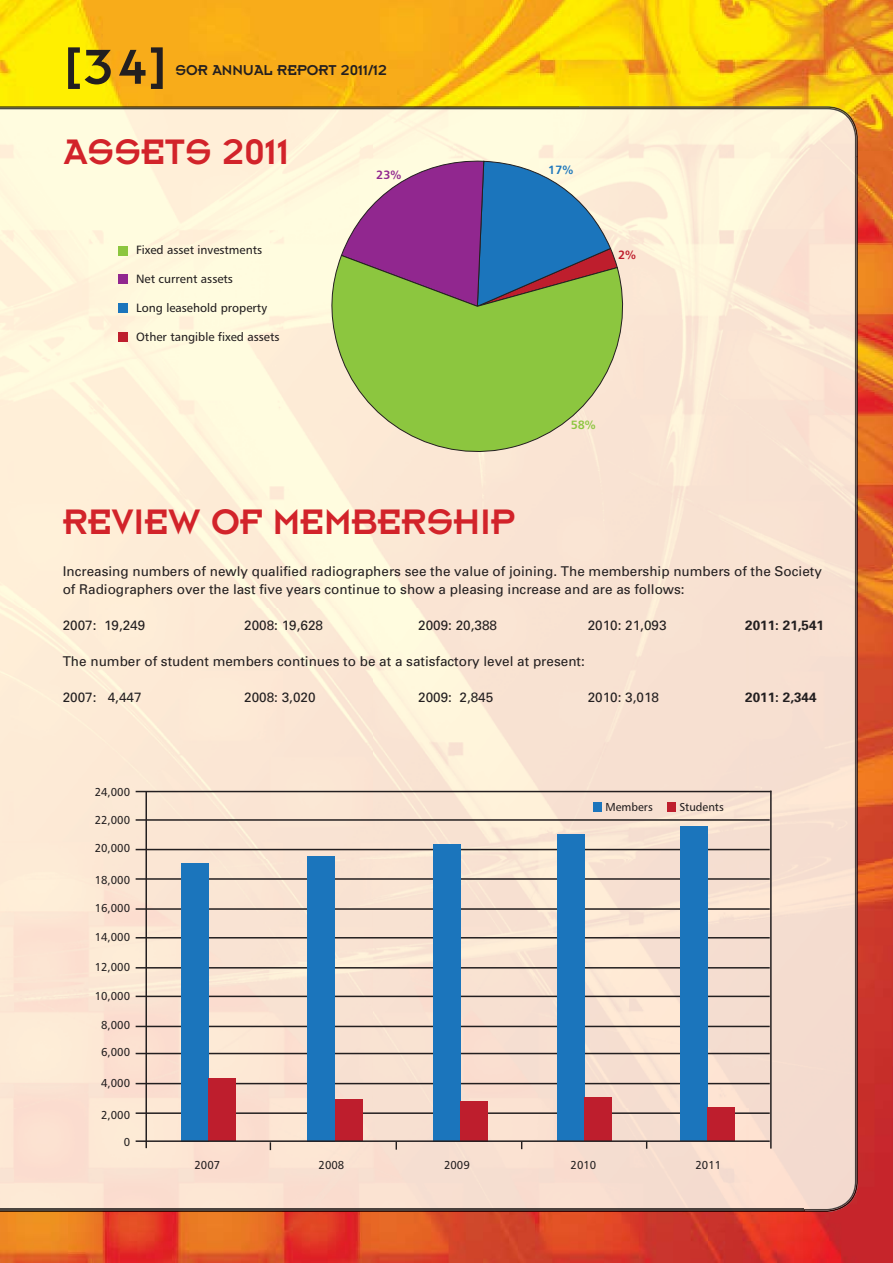
<style>
.page{position:relative;width:893px;height:1263px;background:#fff}
.page>*{position:absolute;margin:0;border:0;box-sizing:border-box;transform-origin:0 0}
.t1{font:54px "Insignia A";color:#231f20}
.t2{font:39px "Insignia A";color:#d2232a}
.t3{font:15.75px "Insignia A";color:#231f20}
.t4{font:13.5px/18px "Univers";color:#231f20}
.t5{font:700 13.5px "Univers";color:#231f20}
.t6{font:12px "Humanist 777 BT Roman B";color:#231f20}
.t7{font:12px "Humanist 777 BT Bold B";color:#91278f}
.t8{font:12px "Humanist 777 BT Bold B";color:#1b75bc}
.t9{font:12px "Humanist 777 BT Bold B";color:#8cc63f}
.t10{font:12px "Humanist 777 BT Bold B";color:#be1e2d}
.t11{font:11.55px "Humanist 777 BT Roman B";color:#231f20}
</style>
<div class="page">
<img style="left:0;top:0;width:577px;height:106px">
<img style="left:577px;top:0;width:316px;height:151px">
<img style="left:841px;top:151px;width:52px;height:1112px">
<img style="left:0;top:1210px;width:841px;height:53px">
<img style="left:0;top:158px;width:803px;height:1051px">
<img style="left:827px;top:106px;width:31px;height:32px">
<img style="left:827px;top:1181px;width:31px;height:31px">
<img style="left:0;top:1210px;width:805px;height:2px">
<img style="left:0;top:108px;width:856px;height:50px">
<img style="left:803px;top:157px;width:53px;height:1053px">
<img style="left:0;top:1209px;width:803px;height:1px">
<svg style="left:340px;top:158px;width:278px;height:96px;background:#8a7fb2"></svg>
<svg style="left:328px;top:254px;width:311px;height:215px;background:#a5bd71"></svg>
<div style="left:119px;top:304px;width:9px;height:9px;background:#1b75bc"></div>
<div style="left:119px;top:332px;width:9px;height:10px;background:#be1e2d"></div>
<div style="left:119px;top:246px;width:9px;height:9px;background:#8cc63f"></div>
<div style="left:119px;top:275px;width:9px;height:9px;background:#91278f"></div>
<hr style="left:145px;top:791px;width:2px;height:357px;background:#231f20">
<hr style="left:136px;top:1112px;width:634px;height:2px;background:#231f20">
<hr style="left:136px;top:1083px;width:634px;height:1px;background:#231f20">
<hr style="left:136px;top:1053px;width:634px;height:1px;background:#231f20">
<hr style="left:136px;top:996px;width:634px;height:1px;background:#231f20">
<hr style="left:136px;top:967px;width:634px;height:1px;background:#231f20">
<hr style="left:136px;top:908px;width:634px;height:2px;background:#231f20">
<hr style="left:136px;top:849px;width:634px;height:1px;background:#231f20">
<hr style="left:136px;top:819px;width:634px;height:2px;background:#231f20">
<hr style="left:136px;top:791px;width:635px;height:1px;background:#231f20">
<hr style="left:136px;top:937px;width:634px;height:1px;background:#231f20">
<hr style="left:136px;top:1026px;width:634px;height:1px;background:#231f20">
<hr style="left:136px;top:878px;width:634px;height:2px;background:#231f20">
<hr style="left:770px;top:791px;width:2px;height:357px;background:#231f20">
<div style="left:181px;top:863px;width:28px;height:278px;background:#1b75bc"></div>
<div style="left:308px;top:856px;width:27px;height:286px;background:#1b75bc"></div>
<div style="left:433px;top:844px;width:27px;height:298px;background:#1b75bc"></div>
<div style="left:557px;top:834px;width:28px;height:306px;background:#1b75bc"></div>
<div style="left:208px;top:1078px;width:28px;height:63px;background:#be1e2d"></div>
<div style="left:335px;top:1099px;width:28px;height:42px;background:#be1e2d"></div>
<div style="left:460px;top:1101px;width:28px;height:40px;background:#be1e2d"></div>
<div style="left:584px;top:1097px;width:28px;height:44px;background:#be1e2d"></div>
<div style="left:680px;top:826px;width:28px;height:314px;background:#1b75bc"></div>
<div style="left:707px;top:1108px;width:28px;height:33px;background:#be1e2d"></div>
<hr style="left:136px;top:1140px;width:634px;height:2px;background:#231f20">
<div style="left:593px;top:802px;width:9px;height:10px;background:#1b75bc"></div>
<div style="left:667px;top:802px;width:8px;height:10px;background:#be1e2d"></div>
<h1 class="t1" style="left:64px;top:50px;width:105px">[34]</h1>
<p class="t3" style="left:175px;top:65px;width:213px">SOR ANNUAL REPORT 2011/12</p>
<h2 class="t2" style="left:64px;top:139px;width:227px">ASSETS 2011</h2>
<p class="t6" style="left:136px;top:244px;width:128px">Fixed asset investments</p>
<p class="t6" style="left:136px;top:273px;width:98px">Net current assets</p>
<p class="t6" style="left:136px;top:302px;width:132px">Long leasehold property</p>
<p class="t6" style="left:136px;top:331px;width:145px">Other tangible fixed assets</p>
<p class="t7" style="left:376px;top:167px;width:27px">23%</p>
<p class="t8" style="left:548px;top:162px;width:27px">17%</p>
<p class="t10" style="left:618px;top:247px;width:19px">2%</p>
<p class="t9" style="left:571px;top:417px;width:27px">58%</p>
<h2 class="t2" style="left:63px;top:510px;width:454px">REVIEW OF MEMBERSHIP</h2>
<p class="t4" style="left:63px;top:563px;width:761px">Increasing numbers of newly qualified radiographers see the value of joining. The membership numbers of the Society of Radiographers over the last five years continue to show a pleasing increase and are as follows:</p>
<p class="t4" style="left:63px;top:617px;width:84px">2007: 19,249</p>
<p class="t4" style="left:244px;top:617px;width:80px">2008: 19,628</p>
<p class="t4" style="left:418px;top:617px;width:80px">2009: 20,388</p>
<p class="t4" style="left:588px;top:617px;width:80px">2010: 21,093</p>
<p class="t5" style="left:745px;top:620px;width:80px">2011: 21,541</p>
<p class="t4" style="left:63px;top:653px;width:524px">The number of student members continues to be at a satisfactory level at present:</p>
<p class="t4" style="left:63px;top:689px;width:80px">2007: 4,447</p>
<p class="t4" style="left:244px;top:689px;width:73px">2008: 3,020</p>
<p class="t4" style="left:418px;top:689px;width:77px">2009: 2,845</p>
<p class="t4" style="left:588px;top:689px;width:73px">2010: 3,018</p>
<p class="t5" style="left:745px;top:692px;width:73px">2011: 2,344</p>
<p class="t11" style="left:95px;top:786px;width:37px">24,000</p>
<p class="t11" style="left:95px;top:814px;width:37px">22,000</p>
<p class="t11" style="left:95px;top:842px;width:37px">20,000</p>
<p class="t11" style="left:95px;top:874px;width:37px">18,000</p>
<p class="t11" style="left:95px;top:902px;width:37px">16,000</p>
<p class="t11" style="left:95px;top:931px;width:37px">14,000</p>
<p class="t11" style="left:95px;top:961px;width:37px">12,000</p>
<p class="t11" style="left:95px;top:990px;width:37px">10,000</p>
<p class="t11" style="left:101px;top:1020px;width:30px">8,000</p>
<p class="t11" style="left:101px;top:1046px;width:30px">6,000</p>
<p class="t11" style="left:101px;top:1077px;width:30px">4,000</p>
<p class="t11" style="left:101px;top:1109px;width:30px">2,000</p>
<p class="t11" style="left:124px;top:1136px;width:8px">0</p>
<p class="t11" style="left:606px;top:801px;width:49px">Members</p>
<p class="t11" style="left:679px;top:801px;width:46px">Students</p>
<p class="t11" style="left:195px;top:1159px;width:27px">2007</p>
<p class="t11" style="left:319px;top:1159px;width:27px">2008</p>
<p class="t11" style="left:444px;top:1159px;width:27px">2009</p>
<p class="t11" style="left:571px;top:1159px;width:27px">2010</p>
<p class="t11" style="left:695px;top:1159px;width:27px">2011</p>
</div>
